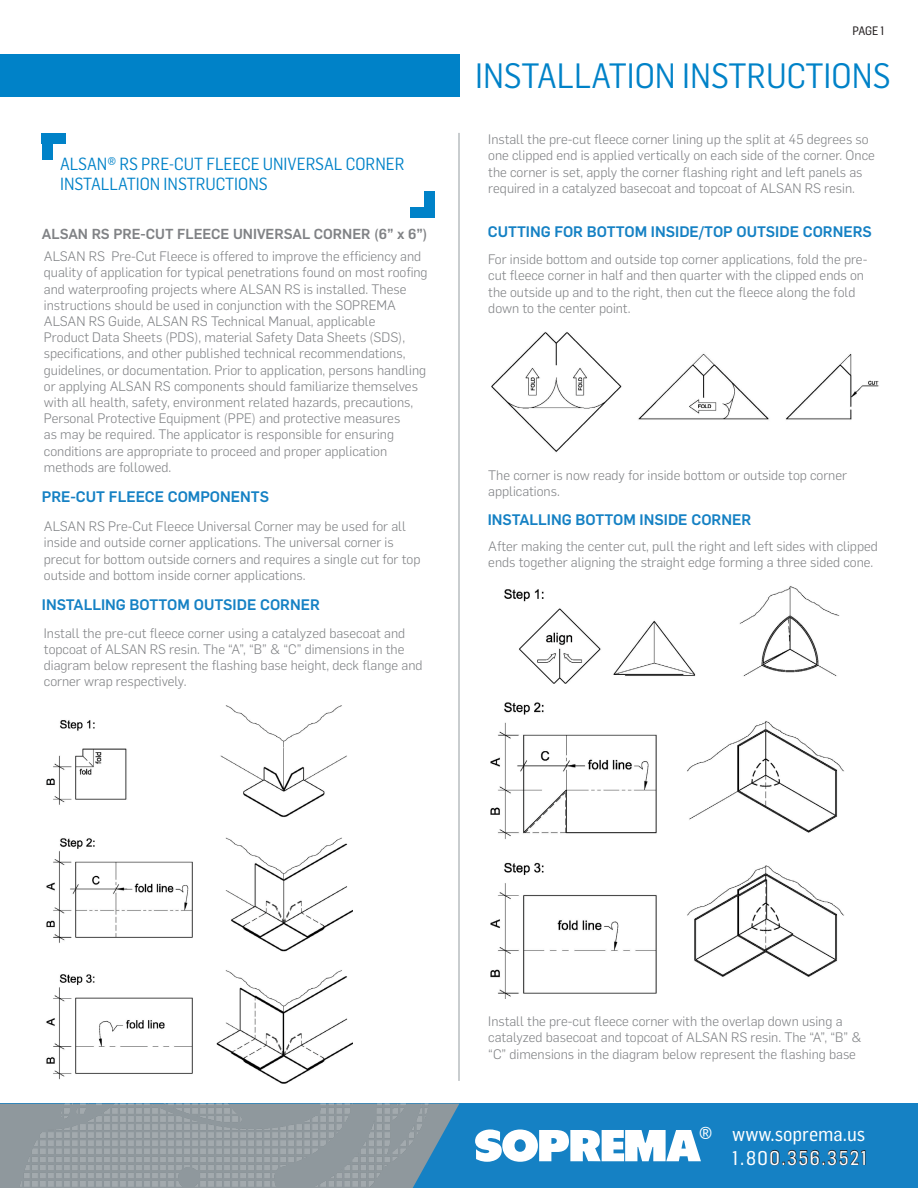
<style>
.page{position:relative;width:918px;height:1188px;background:#fff}
.page>*{position:absolute;margin:0;border:0;box-sizing:border-box;transform-origin:0 0}
.t1{font:34.5px "Flama Semicondensed";color:#0082c8}
.t2{font:27px "Flama Semicondensed Basic";color:#fff}
.t3{font:19.5px "Flama Semicondensed Basic";color:#fff}
.t4{font:19.5px "Flama Semicondensed Basic";letter-spacing:.08em;color:#fff}
.t5{font:17.25px "Flama Semicondensed";color:#0082c8}
.t6{font:500 15px "Flama";color:#1581c4}
.t7{font:500 14.25px "Flama";color:#808285}
.t8{font:300 13.5px/16.2px "Flama";color:#808285}
.t9{font:12px "Flama Semicondensed Basic";color:#231f20}
</style>
<div class="page">
<div style="left:0;top:1104px;width:918px;height:84px;background:#1581c4"></div>
<div style="left:0;top:54px;width:459px;height:43px;background:#0082c8"></div>
<hr style="left:459px;top:133px;width:1px;height:948px;background:#959ca1">
<div style="left:42px;top:135px;width:11px;height:24px;background:#0082c8"></div>
<div style="left:42px;top:133px;width:24px;height:11px;background:#0082c8"></div>
<div style="left:424px;top:191px;width:10px;height:25px;background:#0082c8"></div>
<div style="left:410px;top:207px;width:24px;height:11px;background:#0082c8"></div>
<svg style="left:770px;top:1150px;width:96px;height:16px"></svg>
<svg style="left:475px;top:1130px;width:226px;height:32px"></svg>
<svg style="left:434px;top:1104px;width:25px;height:45px"></svg>
<img style="left:0;top:1104px;width:434px;height:84px">
<img style="left:46px;top:705px;width:306px;height:379px">
<img style="left:491px;top:332px;width:388px;height:120px">
<img style="left:490px;top:586px;width:354px;height:413px">
<p class="t5" style="left:60px;top:153px;width:346px">ALSAN® RS PRE-CUT FLEECE UNIVERSAL CORNER</p>
<p class="t5" style="left:60px;top:173px;width:209px">INSTALLATION INSTRUCTIONS</p>
<p class="t7" style="left:42px;top:224px;width:387px">ALSAN RS PRE-CUT FLEECE UNIVERSAL CORNER (6” x 6”)</p>
<p class="t8" style="left:44px;top:248px;width:385px">ALSAN RS Pre-Cut Fleece is offered to improve the efficiency and quality of application for typical penetrations found on most roofing and waterproofing projects where ALSAN RS is installed. These instructions should be used in conjunction with the SOPREMA ALSAN RS Guide, ALSAN RS Technical Manual, applicable<br>Product Data Sheets (PDS), material Safety Data Sheets (SDS), specifications, and other published technical recommendations, guidelines, or documentation. Prior to application, persons handling or applying ALSAN RS components should familiarize themselves with all health, safety, environment related hazards, precautions, Personal Protective Equipment (PPE) and protective measures<br>as may be required. The applicator is responsible for ensuring conditions are appropriate to proceed and proper application methods are followed.</p>
<p class="t6" style="left:42px;top:486px;width:229px">PRE-CUT FLEECE COMPONENTS</p>
<p class="t8" style="left:44px;top:518px;width:378px">ALSAN RS Pre-Cut Fleece Universal Corner may be used for all inside and outside corner applications. The universal corner is precut for bottom outside corners and requires a single cut for top outside and bottom inside corner applications.</p>
<p class="t6" style="left:42px;top:594px;width:279px">INSTALLING BOTTOM OUTSIDE CORNER</p>
<p class="t8" style="left:44px;top:624px;width:380px">Install the pre-cut fleece corner using a catalyzed basecoat and topcoat of ALSAN RS resin. The “A”, “B” &amp; “C” dimensions in the diagram below represent the flashing base height, deck flange and corner wrap respectively.</p>
<p class="t9" style="left:852px;top:23px;width:34px">PAGE 1</p>
<p class="t1" style="left:475px;top:54px;width:417px">INSTALLATION INSTRUCTIONS</p>
<p class="t8" style="left:488px;top:131px;width:388px">Install the pre-cut fleece corner lining up the split at 45 degrees so one clipped end is applied vertically on each side of the corner. Once the corner is set, apply the corner flashing right and left panels as required in a catalyzed basecoat and topcoat of ALSAN RS resin.</p>
<p class="t6" style="left:488px;top:220px;width:386px">CUTTING FOR BOTTOM INSIDE/TOP OUTSIDE CORNERS</p>
<p class="t8" style="left:488px;top:251px;width:381px">For inside bottom and outside top corner applications, fold the pre&shy;cut fleece corner in half and then quarter with the clipped ends on the outside up and to the right, then cut the fleece along the fold down to the center point.</p>
<p class="t8" style="left:488px;top:467px;width:360px">The corner is now ready for inside bottom or outside top corner applications.</p>
<p class="t6" style="left:488px;top:508px;width:265px">INSTALLING BOTTOM INSIDE CORNER</p>
<p class="t8" style="left:488px;top:537px;width:391px">After making the center cut, pull the right and left sides with clipped ends together aligning the straight edge forming a three sided cone.</p>
<p class="t8" style="left:488px;top:1013px;width:375px">Install the pre-cut fleece corner with the overlap down using a catalyzed basecoat and topcoat of ALSAN RS resin. The “A”, “B” &amp; “C” dimensions in the diagram below represent the flashing base</p>
<p class="t2" style="left:699px;top:1120px;width:15px">®</p>
<p class="t3" style="left:732px;top:1122px;width:135px">www.soprema.us</p>
<p class="t4" style="left:732px;top:1145px;width:136px">1.800.356.3521</p>
</div>
